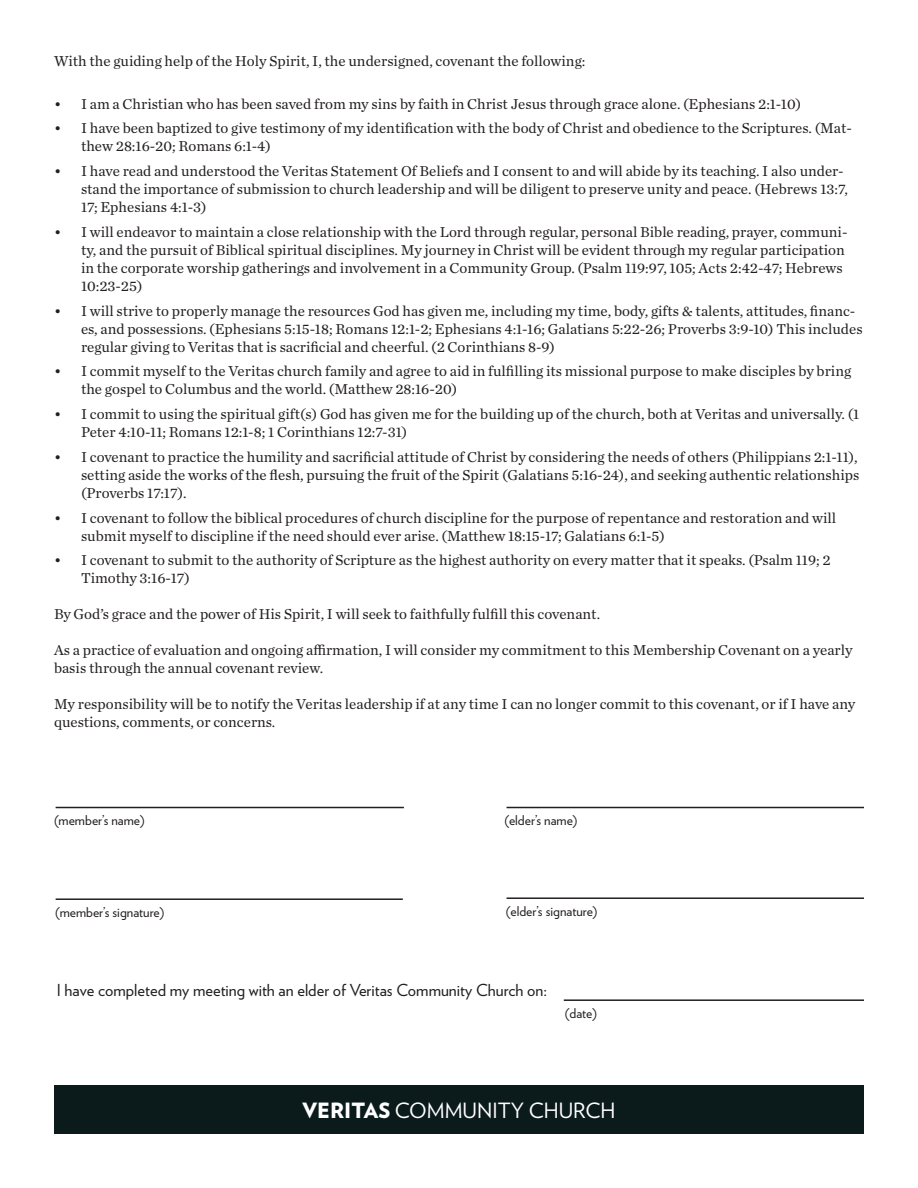
<style>
.page{position:relative;width:918px;height:1188px;background:#fff}
.page>*{position:absolute;margin:0;border:0;box-sizing:border-box;transform-origin:0 0}
.t1{font:21px "Verlag";color:#fff}
.t2{font:16.5px "Verlag";color:#231f20}
.t3{font:15px/18px "Chronicle Text G1";color:#231f20}
.t4{font:13.5px "Verlag";color:#231f20}
.s1{font-weight:900}
</style>
<div class="page">
<div style="left:54px;top:1086px;width:810px;height:48px;background:#0b1a1b"></div>
<hr style="left:564px;top:999px;width:300px;height:2px;background:#231f20">
<hr style="left:507px;top:807px;width:357px;height:1px;background:#231f20">
<hr style="left:507px;top:897px;width:357px;height:2px;background:#231f20">
<hr style="left:56px;top:807px;width:348px;height:1px;background:#231f20">
<hr style="left:56px;top:898px;width:347px;height:2px;background:#231f20">
<p class="t3" style="left:54px;top:51px;width:533px">With the guiding help of the Holy Spirit, I, the undersigned, covenant the following:</p>
<p class="t3" style="left:54px;top:94px;width:749px">• I am a Christian who has been saved from my sins by faith in Christ Jesus through grace alone. (Ephesians 2:1-10)</p>
<p class="t3" style="left:81px;top:119px;width:773px;text-indent:-27px">• I have been baptized to give testimony of my identification with the body of Christ and obedience to the Scriptures. (Mat&shy;thew 28:16-20; Romans 6:1-4)</p>
<p class="t3" style="left:81px;top:161px;width:768px;text-indent:-27px">• I have read and understood the Veritas Statement Of Beliefs and I consent to and will abide by its teaching. I also under&shy;stand the importance of submission to church leadership and will be diligent to preserve unity and peace. (Hebrews 13:7,<br>17; Ephesians 4:1-3)</p>
<p class="t3" style="left:81px;top:222px;width:768px;text-indent:-27px">• I will endeavor to maintain a close relationship with the Lord through regular, personal Bible reading, prayer, communi&shy;ty, and the pursuit of Biblical spiritual disciplines. My journey in Christ will be evident through my regular participation in the corporate worship gatherings and involvement in a Community Group. (Psalm 119:97, 105; Acts 2:42-47; Hebrews 10:23-25)</p>
<p class="t3" style="left:81px;top:301px;width:783px;text-indent:-27px">• I will strive to properly manage the resources God has given me, including my time, body, gifts &amp; talents, attitudes, financ&shy;es, and possessions. (Ephesians 5:15-18; Romans 12:1-2; Ephesians 4:1-16; Galatians 5:22-26; Proverbs 3:9-10) This includes regular giving to Veritas that is sacrificial and cheerful. (2 Corinthians 8-9)</p>
<p class="t3" style="left:81px;top:362px;width:772px;text-indent:-27px">• I commit myself to the Veritas church family and agree to aid in fulfilling its missional purpose to make disciples by bring the gospel to Columbus and the world. (Matthew 28:16-20)</p>
<p class="t3" style="left:81px;top:404px;width:780px;text-indent:-27px">• I commit to using the spiritual gift(s) God has given me for the building up of the church, both at Veritas and universally. (1<br>Peter 4:10-11; Romans 12:1-8; 1 Corinthians 12:7-31)</p>
<p class="t3" style="left:81px;top:447px;width:780px;text-align:justify;text-indent:-27px">• I covenant to practice the humility and sacrificial attitude of Christ by considering the needs of others (Philippians 2:1-11), setting aside the works of the flesh, pursuing the fruit of the Spirit (Galatians 5:16-24), and seeking authentic relationships (Proverbs 17:17).</p>
<p class="t3" style="left:81px;top:508px;width:757px;text-indent:-27px">• I covenant to follow the biblical procedures of church discipline for the purpose of repentance and restoration and will submit myself to discipline if the need should ever arise. (Matthew 18:15-17; Galatians 6:1-5)</p>
<p class="t3" style="left:81px;top:551px;width:751px;text-indent:-27px">• I covenant to submit to the authority of Scripture as the highest authority on every matter that it speaks. (Psalm 119; 2<br>Timothy 3:16-17)</p>
<p class="t3" style="left:54px;top:605px;width:548px">By God’s grace and the power of His Spirit, I will seek to faithfully fulfill this covenant.</p>
<p class="t3" style="left:54px;top:641px;width:800px">As a practice of evaluation and ongoing affirmation, I will consider my commitment to this Membership Covenant on a yearly basis through the annual covenant review.</p>
<p class="t3" style="left:54px;top:695px;width:803px">My responsibility will be to notify the Veritas leadership if at any time I can no longer commit to this covenant, or if I have any questions, comments, or concerns.</p>
<p class="t4" style="left:54px;top:810px;width:92px">(member’s name)</p>
<p class="t4" style="left:55px;top:902px;width:111px">(member’s signature)</p>
<p class="t4" style="left:504px;top:810px;width:75px">(elder’s name)</p>
<p class="t4" style="left:506px;top:901px;width:93px">(elder’s signature)</p>
<p class="t2" style="left:57px;top:978px;width:492px">I have completed my meeting with an elder of Veritas Community Church on:</p>
<p class="t4" style="left:565px;top:1003px;width:34px">(date)</p>
<p class="t1" style="left:303px;top:1095px;width:314px"><span class="s1">VERITAS</span> COMMUNITY CHURCH</p>
</div>
